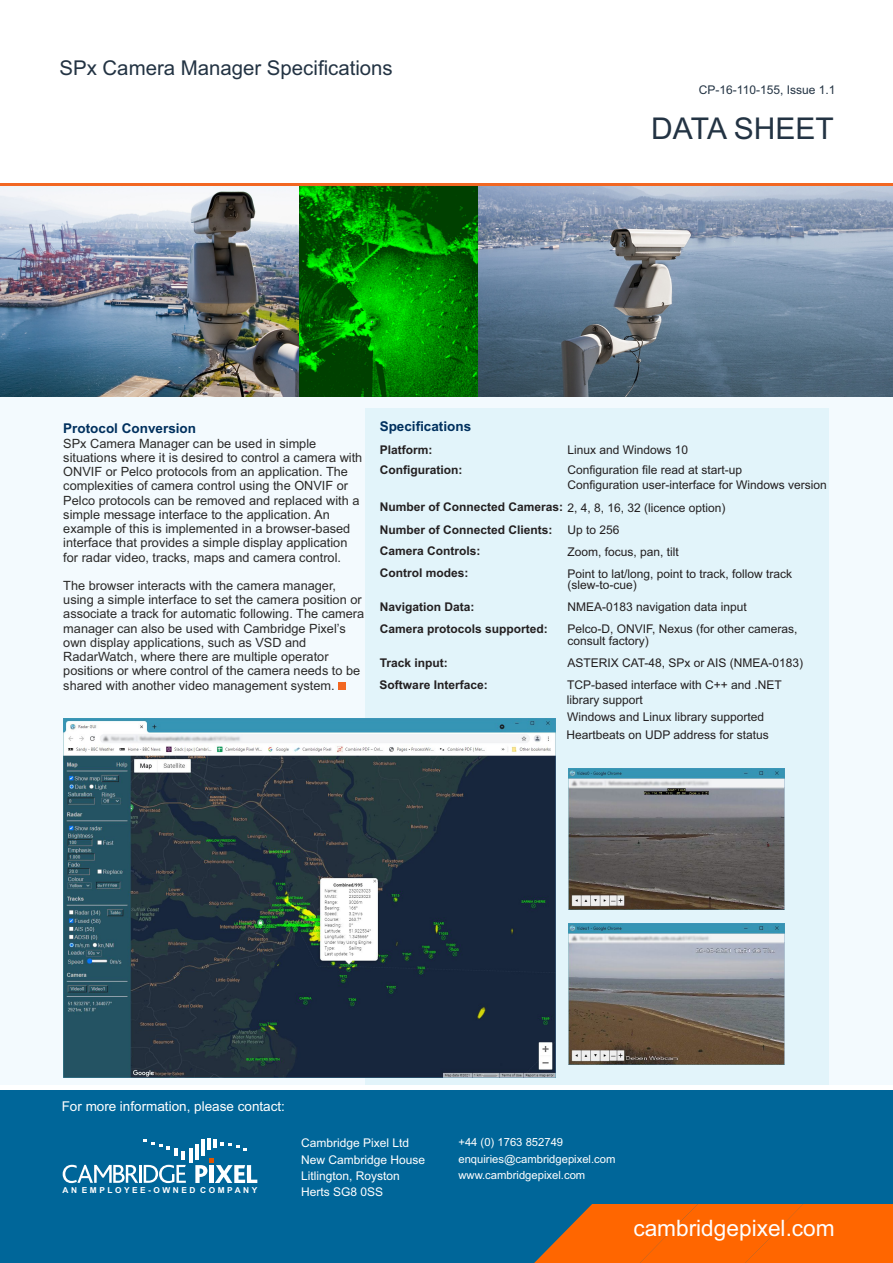
<style>
.page{position:relative;width:893px;height:1263px;background:#fff}
.page>*{position:absolute;margin:0;border:0;box-sizing:border-box;transform-origin:0 0}
.t1{font:30px "Arial";color:#233343}
.t2{font:22.65px "Arial";color:#fefefe}
.t3{font:20.4px "Arial";color:#233343}
.t4{font:13.5px "Arial";color:#fff}
.t5{font:700 13.5px "Arial";color:#00305e}
.t6{font:12.75px/14.2px "Arial";color:#2b2a29}
.t7{font:12px/15.3px "Arial";color:#231f20}
.t8{font:700 12px/21.9px "Arial";color:#231f20}
.t9{font:12px/16.5px "Arial";color:#fff}
.t10{font:12px "Arial";color:#233343}
.t11{font:11.25px/16.5px "Arial";color:#fff}
.t12{font:700 8.25px "Arial";letter-spacing:.305em;color:#fff}
.s1{font-weight:400}
</style>
<div class="page">
<div style="left:0;top:183px;width:893px;height:1033px;background:#f3fafe"></div>
<div style="left:366px;top:409px;width:463px;height:676px;background:#e2f4fa"></div>
<div style="left:0;top:1087px;width:893px;height:115px;background:#069"></div>
<div style="left:0;top:1193px;width:893px;height:70px;background:#069"></div>
<svg style="left:534px;top:1204px;width:359px;height:59px;background:#ea660c"></svg>
<hr style="left:0;top:1085px;width:893px;height:4px;background:#fff">
<img style="left:0;top:186px;width:893px;height:211px">
<hr style="left:0;top:183px;width:893px;height:3px;background:#f26722">
<div style="left:338px;top:682px;width:8px;height:8px;background:#f26722"></div>
<img style="left:568px;top:768px;width:216px;height:141px">
<img style="left:568px;top:924px;width:216px;height:141px">
<img style="left:63px;top:718px;width:492px;height:359px">
<svg style="left:63px;top:1165px;width:75px;height:18px"></svg>
<hr style="left:139px;top:1165px;width:3px;height:18px;background:#fff">
<svg style="left:144px;top:1165px;width:42px;height:18px"></svg>
<svg style="left:213px;top:1139px;width:34px;height:11px"></svg>
<hr style="left:207px;top:1138px;width:4px;height:12px;background:#fff">
<hr style="left:201px;top:1140px;width:4px;height:16px;background:#fff">
<hr style="left:195px;top:1144px;width:4px;height:15px;background:#fff">
<hr style="left:189px;top:1149px;width:3px;height:14px;background:#fff">
<svg style="left:143px;top:1140px;width:42px;height:19px"></svg>
<svg style="left:195px;top:1158px;width:62px;height:25px"></svg>
<h3 class="t3" style="left:60px;top:60px;width:335px">SPx Camera Manager Specifications</h3>
<p class="t10" style="left:699px;top:85px;width:138px">CP-16-110-155, Issue 1.1</p>
<h1 class="t1" style="left:651px;top:117px;width:184px">DATA SHEET</h1>
<p class="t5" style="left:63px;top:423px;width:134px">Protocol Conversion</p>
<p class="t6" style="left:63px;top:437px;width:301px">SPx Camera Manager can be used in simple situations where it is desired to control a camera with ONVIF or Pelco protocols from an application. The complexities of camera control using the ONVIF or Pelco protocols can be removed and replaced with a simple message interface to the application. An example of this is implemented in a browser-based interface that provides a simple display application for radar video, tracks, maps and camera control.</p>
<p class="t6" style="left:63px;top:579px;width:302px">The browser interacts with the camera manager, using a simple interface to set the camera position or associate a track for automatic following. The camera manager can also be used with Cambridge Pixel’s own display applications, such as VSD and RadarWatch, where there are multiple operator positions or where control of the camera needs to be shared with another video management system.</p>
<p class="t5" style="left:380px;top:421px;width:93px">Specifications</p>
<p class="t8" style="left:380px;top:440px;width:54px">Platform:</p>
<p class="t7" style="left:567px;top:444px;width:122px">Linux and Windows 10</p>
<p class="t8" style="left:380px;top:460px;width:84px">Configuration:</p>
<p class="t7" style="left:567px;top:463px;width:261px">Configuration file read at start-up<br>Configuration user-interface for Windows version</p>
<p class="t8" style="left:380px;top:497px;width:347px">Number of Connected Cameras: <span class="s1">2, 4, 8, 16, 32 (licence option)<br></span>Number of Connected Clients: <span class="s1">Up to 256<br></span>Camera Controls:</p>
<p class="t7" style="left:567px;top:545px;width:113px">Zoom, focus, pan, tilt</p>
<p class="t8" style="left:380px;top:563px;width:90px">Control modes:</p>
<p class="t7" style="left:567px;top:569px;width:226px;line-height:11.6px">Point to lat/long, point to track, follow track (slew-to-cue)</p>
<p class="t8" style="left:380px;top:619px;width:170px">Camera protocols supported:</p>
<p class="t7" style="left:567px;top:624px;width:231px;line-height:11.9px">Pelco-D, ONVIF, Nexus (for other cameras, consult factory)</p>
<p class="t8" style="left:380px;top:597px;width:96px">Navigation Data:</p>
<p class="t7" style="left:567px;top:600px;width:181px">NMEA-0183 navigation data input</p>
<p class="t8" style="left:380px;top:653px;width:70px">Track input:</p>
<p class="t7" style="left:567px;top:656px;width:237px">ASTERIX CAT-48, SPx or AIS (NMEA-0183)</p>
<p class="t8" style="left:380px;top:675px;width:110px">Software Interface:</p>
<p class="t7" style="left:567px;top:678px;width:217px">TCP-based interface with C++ and .NET library support</p>
<p class="t7" style="left:567px;top:711px;width:198px">Windows and Linux library supported</p>
<p class="t7" style="left:566px;top:728px;width:204px">Heartbeats on UDP address for status</p>
<p class="t4" style="left:62px;top:1101px;width:225px">For more information, please contact:</p>
<p class="t12" style="left:63px;top:1187px;width:196px">AN EMPLOYEE-OWNED COMPANY</p>
<p class="t9" style="left:301px;top:1135px;width:126px">Cambridge Pixel Ltd<br>New Cambridge House<br>Litlington, Royston<br>Herts SG8 0SS</p>
<p class="t11" style="left:458px;top:1135px;width:159px">+44 (0) 1763 852749 enquiries@cambridgepixel.com www.cambridgepixel.com</p>
<h2 class="t2" style="left:633px;top:1219px;width:203px">cambridgepixel.com</h2>
</div>
